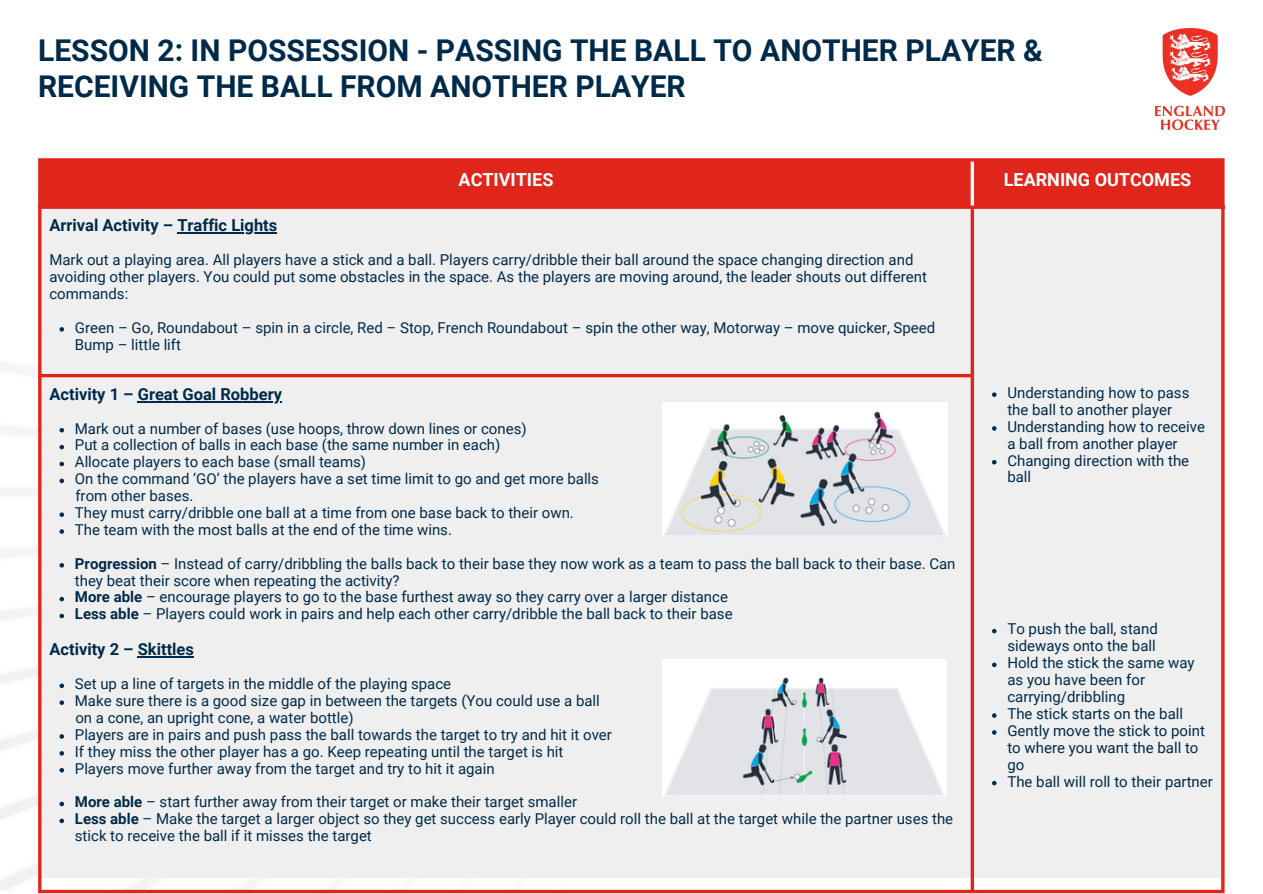
<style>
.page{position:relative;width:1263px;height:894px;background:#fff}
.page>*{position:absolute;margin:0;border:0;box-sizing:border-box;transform-origin:0 0}
.t1{font:700 30px/36px "Roboto";color:#002a49}
.t2{font:700 18px "Roboto";color:#fff}
.t3{font:700 16.5px "Roboto";color:#002a49}
.t4{font:15px/16.8px "Roboto";color:#002a49}
.s1{font-weight:700}
</style>
<div class="page">
<img style="left:0;top:364px;width:564px;height:529px">
<div style="left:38px;top:196px;width:1187px;height:681px;background:#efefef"></div>
<img style="left:1155px;top:29px;width:70px;height:101px">
<div style="left:42px;top:161px;width:1179px;height:44px;background:#e0251b"></div>
<hr style="left:177px;top:232px;width:100px;height:1px;background:#002a49">
<svg style="left:60px;top:327px;width:4px;height:4px"></svg>
<svg style="left:992px;top:392px;width:4px;height:5px"></svg>
<svg style="left:992px;top:426px;width:4px;height:4px"></svg>
<svg style="left:992px;top:460px;width:4px;height:4px"></svg>
<svg style="left:992px;top:628px;width:4px;height:5px"></svg>
<svg style="left:992px;top:662px;width:4px;height:5px"></svg>
<svg style="left:992px;top:713px;width:4px;height:4px"></svg>
<svg style="left:992px;top:730px;width:4px;height:4px"></svg>
<svg style="left:992px;top:780px;width:4px;height:5px"></svg>
<hr style="left:138px;top:401px;width:144px;height:1px;background:#002a49">
<svg style="left:60px;top:428px;width:4px;height:4px"></svg>
<svg style="left:60px;top:444px;width:4px;height:5px"></svg>
<svg style="left:60px;top:461px;width:4px;height:5px"></svg>
<svg style="left:60px;top:478px;width:4px;height:5px"></svg>
<svg style="left:60px;top:512px;width:4px;height:4px"></svg>
<svg style="left:60px;top:529px;width:4px;height:4px"></svg>
<svg style="left:60px;top:563px;width:4px;height:4px"></svg>
<svg style="left:60px;top:596px;width:4px;height:5px"></svg>
<svg style="left:60px;top:613px;width:4px;height:5px"></svg>
<hr style="left:138px;top:656px;width:56px;height:1px;background:#002a49">
<svg style="left:60px;top:683px;width:4px;height:4px"></svg>
<svg style="left:60px;top:700px;width:4px;height:4px"></svg>
<svg style="left:60px;top:734px;width:4px;height:4px"></svg>
<svg style="left:60px;top:751px;width:4px;height:4px"></svg>
<svg style="left:60px;top:768px;width:4px;height:4px"></svg>
<svg style="left:60px;top:801px;width:4px;height:5px"></svg>
<svg style="left:60px;top:818px;width:4px;height:4px"></svg>
<svg style="left:38px;top:161px;width:4px;height:728px;background:#e2423a"></svg>
<hr style="left:971px;top:209px;width:3px;height:680px;background:#e0251b">
<hr style="left:1221px;top:161px;width:3px;height:728px;background:#e0251b">
<hr style="left:38px;top:158px;width:1186px;height:3px;background:#e0251b">
<svg style="left:38px;top:205px;width:1183px;height:4px;background:#e02a20"></svg>
<hr style="left:38px;top:374px;width:936px;height:3px;background:#e0251b">
<hr style="left:38px;top:889px;width:1186px;height:3px;background:#e0251b">
<hr style="left:971px;top:161px;width:3px;height:44px;background:#fff">
<img style="left:663px;top:403px;width:284px;height:133px">
<img style="left:663px;top:659px;width:283px;height:136px">
<p class="t1" style="left:38px;top:33px;width:1006px">LESSON 2: IN POSSESSION - PASSING THE BALL TO ANOTHER PLAYER &amp;<br>RECEIVING THE BALL FROM ANOTHER PLAYER</p>
<h1 class="t2" style="left:459px;top:169px;width:96px">ACTIVITIES</h1>
<p class="t2" style="left:1004px;top:169px;width:189px">LEARNING OUTCOMES</p>
<p class="t3" style="left:49px;top:216px;width:229px">Arrival Activity – Traffic Lights</p>
<p class="t4" style="left:49px;top:251px;width:865px">Mark out a playing area. All players have a stick and a ball. Players carry/dribble their ball around the space changing direction and</p>
<p class="t4" style="left:49px;top:268px;width:879px">avoiding other players. You could put some obstacles in the space. As the players are moving around, the leader shouts out different commands:</p>
<p class="t4" style="left:75px;top:319px;width:862px">Green – Go, Roundabout – spin in a circle, Red – Stop, French Roundabout – spin the other way, Motorway – move quicker, Speed</p>
<p class="t4" style="left:75px;top:336px;width:108px">Bump – little lift</p>
<p class="t3" style="left:49px;top:384px;width:234px">Activity 1 – Great Goal Robbery</p>
<p class="t4" style="left:75px;top:420px;width:453px">Mark out a number of bases (use hoops, throw down lines or cones)</p>
<p class="t4" style="left:75px;top:437px;width:427px">Put a collection of balls in each base (the same number in each)</p>
<p class="t4" style="left:75px;top:453px;width:293px">Allocate players to each base (small teams)</p>
<p class="t4" style="left:75px;top:470px;width:526px">On the command ‘GO’ the players have a set time limit to go and get more balls</p>
<p class="t4" style="left:75px;top:487px;width:120px">from other bases.</p>
<p class="t4" style="left:75px;top:504px;width:500px">They must carry/dribble one ball at a time from one base back to their own.</p>
<p class="t4" style="left:75px;top:521px;width:379px">The team with the most balls at the end of the time wins.</p>
<p class="t4" style="left:75px;top:555px;width:882px"><span class="s1">Progression</span> – Instead of carry/dribbling the balls back to their base they now work as a team to pass the ball back to their base. Can they beat their score when repeating the activity?</p>
<p class="t4" style="left:75px;top:588px;width:655px"><span class="s1">More able</span> – encourage players to go to the base furthest away so they carry over a larger distance</p>
<p class="t4" style="left:75px;top:605px;width:659px"><span class="s1">Less able</span> – Players could work in pairs and help each other carry/dribble the ball back to their base</p>
<p class="t3" style="left:49px;top:640px;width:146px">Activity 2 – Skittles</p>
<p class="t4" style="left:75px;top:675px;width:378px">Set up a line of targets in the middle of the playing space</p>
<p class="t4" style="left:75px;top:692px;width:526px">Make sure there is a good size gap in between the targets (You could use a ball</p>
<p class="t4" style="left:75px;top:709px;width:280px">on a cone, an upright cone, a water bottle)</p>
<p class="t4" style="left:75px;top:726px;width:539px">Players are in pairs and push pass the ball towards the target to try and hit it over</p>
<p class="t4" style="left:75px;top:743px;width:490px">If they miss the other player has a go. Keep repeating until the target is hit</p>
<p class="t4" style="left:75px;top:759px;width:421px">Players move further away from the target and try to hit it again</p>
<p class="t4" style="left:75px;top:793px;width:504px"><span class="s1">More able</span> – start further away from their target or make their target smaller</p>
<p class="t4" style="left:75px;top:810px;width:880px"><span class="s1">Less able</span> – Make the target a larger object so they get success early Player could roll the ball at the target while the partner uses the stick to receive the ball if it misses the target</p>
<p class="t4" style="left:1007px;top:384px;width:183px">Understanding how to pass the ball to another player</p>
<p class="t4" style="left:1007px;top:418px;width:199px">Understanding how to receive a ball from another player</p>
<p class="t4" style="left:1007px;top:452px;width:183px">Changing direction with the ball</p>
<p class="t4" style="left:1007px;top:620px;width:152px">To push the ball, stand sideways onto the ball</p>
<p class="t4" style="left:1007px;top:654px;width:189px">Hold the stick the same way as you have been for carrying/dribbling</p>
<p class="t4" style="left:1007px;top:705px;width:177px">The stick starts on the ball</p>
<p class="t4" style="left:1007px;top:722px;width:199px">Gently move the stick to point to where you want the ball to go</p>
<p class="t4" style="left:1007px;top:772px;width:207px">The ball will roll to their partner</p>
</div>
